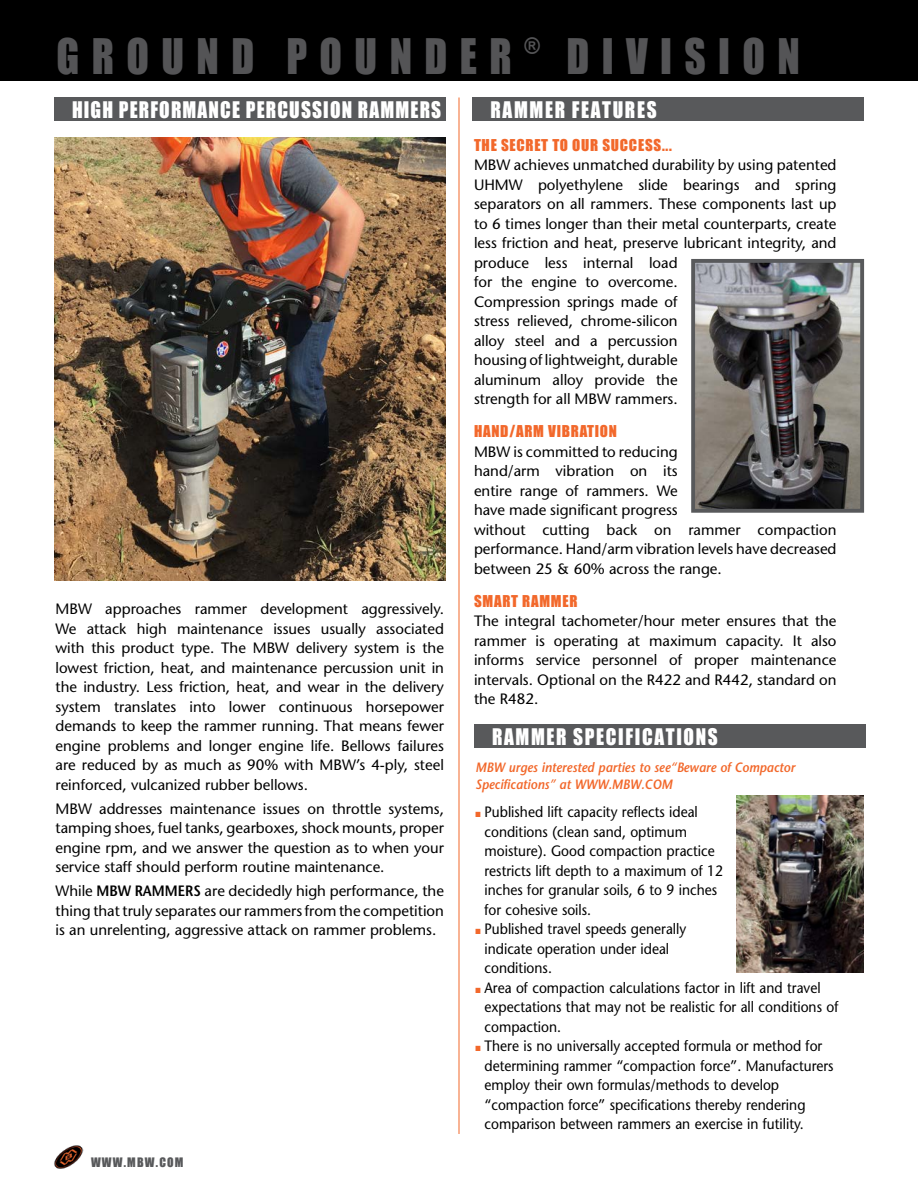
<style>
.page{position:relative;width:918px;height:1188px;background:#fff}
.page>*{position:absolute;margin:0;border:0;box-sizing:border-box;transform-origin:0 0}
.t1{font:45px "Impact";letter-spacing:.3em;color:#545456;scale:.92 1}
.t2{font:21px "Impact";letter-spacing:.085em;color:#fff;scale:.92 1}
.t3{font:21px "Impact";letter-spacing:.06em;color:#fff;scale:.92 1}
.Body_Text{font:15px/19.5px "Stone Sans";color:#000;text-align:justify}
.bL{font:15px/19.5px "Stone Sans";color:#000;scale:.92 1}
.t4{font:15px "Impact";letter-spacing:.05em;color:#f2682b}
.t5{font:italic 600 13.5px/16.5px "Stone Sans";color:#f2682b;scale:.92 1}
.t6{font:12px "Impact";letter-spacing:.1em;color:#58595b}
.s1{font-weight:600}
.s2{color:#f2682b}
</style>
<div class="page">
<img style="left:54px;top:1145px;width:29px;height:23px">
<div style="left:0;top:0;width:918px;height:81px;background:#000"></div>
<hr style="left:459px;top:98px;width:1px;height:1036px;background:#f2682b">
<div style="left:472px;top:98px;width:392px;height:23px;background:#58595b"></div>
<div style="left:54px;top:98px;width:392px;height:23px;background:#58595b"></div>
<div style="left:474px;top:724px;width:392px;height:24px;background:#58595b"></div>
<img style="left:696px;top:264px;width:163px;height:244px">
<div style="left:691px;top:259px;width:173px;height:254px;border:4px solid #58595b"></div>
<img style="left:737px;top:795px;width:127px;height:178px">
<img style="left:54px;top:138px;width:392px;height:442px">
<p class="t1" style="left:57px;top:21px;width:810px">GROUND POUNDER <sup>®</sup> DIVISION</p>
<p class="t3" style="left:72px;top:93px;width:403px">HIGH PERFORMANCE PERCUSSION RAMMERS</p>
<p class="t2" style="left:490px;top:93px;width:182px">RAMMER FEATURES</p>
<p class="Body_Text" style="left:56px;top:599px;width:390px">MBW approaches rammer development aggressively.<br>We attack high maintenance issues usually associated with this product type. The MBW delivery system is the lowest friction, heat, and maintenance percussion unit in the industry. Less friction, heat, and wear in the delivery system translates into lower continuous horsepower demands to keep the rammer running. That means fewer engine problems and longer engine life. Bellows failures are reduced by as much as 90% with MBW’s 4-ply, steel reinforced, vulcanized rubber bellows.</p>
<p class="Body_Text" style="left:56px;top:799px;width:390px">MBW addresses maintenance issues on throttle systems, tamping shoes, fuel tanks, gearboxes, shock mounts, proper engine rpm, and we answer the question as to when your service staff should perform routine maintenance.</p>
<p class="Body_Text" style="left:56px;top:881px;width:390px">While <span class="s1">MBW RAMMERS</span> are decidedly high performance, the thing that truly separates our rammers from the competition is an unrelenting, aggressive attack on rammer problems.</p>
<p class="t6" style="left:91px;top:1153px;width:94px">WWW.MBW.COM</p>
<h2 class="t4" style="left:474px;top:133px;width:199px">THE SECRET TO OUR SUCCESS...</h2>
<p class="Body_Text" style="left:474px;top:155px;width:364px;text-align:left">MBW achieves unmatched durability by using patented UHMW polyethylene slide bearings and spring separators on all rammers. These components last up to 6 times longer than their metal counterparts, create less friction and heat, preserve lubricant integrity, and produce less internal load<br>for the engine to overcome.<br>Compression springs made of<br>stress relieved, chrome-silicon<br>alloy steel and a percussion<br>housing of lightweight, durable<br>aluminum alloy provide the<br>strength for all MBW rammers.</p>
<h2 class="t4" style="left:474px;top:420px;width:145px">HAND/ARM VIBRATION</h2>
<p class="Body_Text" style="left:474px;top:442px;width:364px;text-align:left">MBW is committed to reducing<br>hand/arm vibration on its<br>entire range of rammers. We<br>have made significant progress<br>without cutting back on rammer compaction performance. Hand/arm vibration levels have decreased between 25 &amp; 60% across the range.</p>
<h2 class="t4" style="left:474px;top:589px;width:105px">SMART RAMMER</h2>
<p class="Body_Text" style="left:474px;top:611px;width:364px">The integral tachometer/hour meter ensures that the rammer is operating at maximum capacity. It also informs service personnel of proper maintenance intervals. Optional on the R422 and R442, standard on the R482.</p>
<p class="t2" style="left:492px;top:720px;width:247px">RAMMER SPECIFICATIONS</p>
<p class="t5" style="left:476px;top:759px;width:349px">MBW urges interested parties to see“Beware of Compactor<br>Specifications” at WWW.MBW.COM</p>
<p class="bL" style="left:484px;top:802px;width:261px;text-indent:-9px"><span class="s2">■</span> Published lift capacity reflects ideal conditions (clean sand, optimum moisture). Good compaction practice restricts lift depth to a maximum of 12 inches for granular soils, 6 to 9 inches for cohesive soils.</p>
<p class="bL" style="left:484px;top:919px;width:221px;text-indent:-9px"><span class="s2">■</span> Published travel speeds generally indicate operation under ideal conditions.</p>
<p class="bL" style="left:484px;top:978px;width:386px;text-indent:-9px"><span class="s2">■</span> Area of compaction calculations factor in lift and travel expectations that may not be realistic for all conditions of compaction.</p>
<p class="bL" style="left:484px;top:1036px;width:381px;text-indent:-9px"><span class="s2">■</span> There is no universally accepted formula or method for determining rammer “compaction force”. Manufacturers employ their own formulas/methods to develop “compaction force” specifications thereby rendering comparison between rammers an exercise in futility.</p>
</div>
